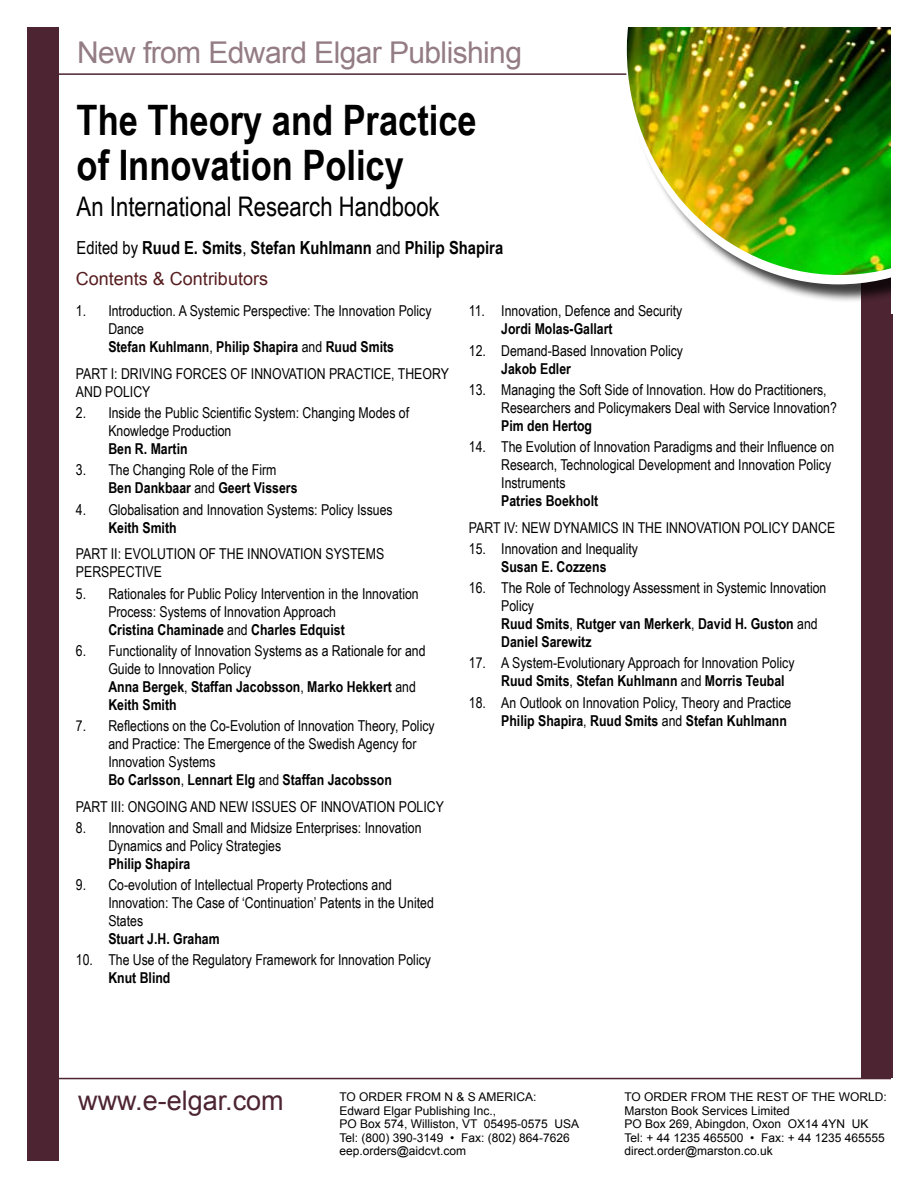
<style>
.page{position:relative;width:918px;height:1188px;background:#fff}
.page>*{position:absolute;margin:0;border:0;box-sizing:border-box;transform-origin:0 0}
.t1{font:700 42px/45px "Arial Narrow";color:#000}
.t2{font:30px "Arial";letter-spacing:-.02em;color:#947c84}
.t3{font:27px "Arial Narrow";color:#000}
.t4{font:27px "Arial";color:#4c2432}
.t5{font:700 18px "Arial Narrow";color:#000}
.t6{font:18px "Arial";color:#571d1f}
.t7{font:15px/18px "Arial Narrow";color:#000}
.t8{font:700 15px "Arial Narrow";color:#000}
.t9{font:12px/13.5px "Arial";color:#000}
.s1{font-weight:400}
.s2{font-weight:700}
</style>
<div class="page">
<div style="left:861px;top:17px;width:31px;height:1061px;background:#4c2432"></div>
<hr style="left:27px;top:1078px;width:864px;height:1px;background:#4c2432">
<hr style="left:41px;top:73px;width:635px;height:2px;background:#4c2432">
<div style="left:27px;top:27px;width:31px;height:1134px;background:#4c2432"></div>
<div style="left:628px;top:0;width:290px;height:303px;background:#000;opacity:.75"></div>
<svg style="left:626px;top:42px;width:265px;height:242px"></svg>
<img style="left:627px;top:27px;width:264px;height:248px">
<div style="left:623px;top:0;width:295px;height:27px;background:#fff"></div>
<div style="left:891px;top:17px;width:27px;height:296px;background:#fff"></div>
<h2 class="t2" style="left:77px;top:33px;width:446px">New from Edward Elgar Publishing</h2>
<h1 class="t1" style="left:77px;top:96px;width:402px">The Theory and Practice of Innovation Policy</h1>
<h3 class="t3" style="left:77px;top:187px;width:365px">An International Research Handbook</h3>
<p class="t5" style="left:77px;top:234px;width:428px"><span class="s1">Edited by</span> Ruud E. Smits<span class="s1">,</span> Stefan Kuhlmann <span class="s1">and</span> Philip Shapira</p>
<p class="t6" style="left:76px;top:266px;width:194px">Contents &amp; Contributors</p>
<p class="t7" style="left:108px;top:302px;width:325px;text-indent:-32px">1. Introduction. A Systemic Perspective: The Innovation Policy<br>Dance<br><span class="s2">Stefan Kuhlmann</span>, <span class="s2">Philip Shapira</span> and <span class="s2">Ruud Smits</span></p>
<p class="t7" style="left:76px;top:364px;width:374px">PART I: DRIVING FORCES OF INNOVATION PRACTICE, THEORY<br>AND POLICY</p>
<p class="t7" style="left:108px;top:403px;width:302px;text-indent:-32px">2. Inside the Public Scientific System: Changing Modes of<br>Knowledge Production</p>
<p class="t8" style="left:108px;top:438px;width:81px">Ben R. Martin</p>
<p class="t7" style="left:108px;top:461px;width:191px;text-indent:-32px">3. The Changing Role of the Firm<br><span class="s2">Ben Dankbaar</span> and <span class="s2">Geert Vissers</span></p>
<p class="t7" style="left:76px;top:500px;width:318px">4. Globalisation and Innovation Systems: Policy Issues</p>
<p class="t8" style="left:108px;top:516px;width:70px">Keith Smith</p>
<p class="t7" style="left:76px;top:545px;width:310px">PART II: EVOLUTION OF THE INNOVATION SYSTEMS<br>PERSPECTIVE</p>
<p class="t7" style="left:108px;top:584px;width:312px;text-indent:-32px">5. Rationales for Public Policy Intervention in the Innovation<br>Process: Systems of Innovation Approach<br><span class="s2">Cristina Chaminade</span> and <span class="s2">Charles Edquist</span></p>
<p class="t7" style="left:108px;top:641px;width:319px;text-indent:-32px">6. Functionality of Innovation Systems as a Rationale for and Guide to Innovation Policy<br><span class="s2">Anna Bergek</span>, <span class="s2">Staffan Jacobsson</span>, <span class="s2">Marko Hekkert</span> and <span class="s2">Keith Smith</span></p>
<p class="t7" style="left:108px;top:716px;width:328px;text-indent:-32px">7. Reflections on the Co-Evolution of Innovation Theory, Policy and Practice: The Emergence of the Swedish Agency for Innovation Systems<br><span class="s2">Bo Carlsson</span>, <span class="s2">Lennart Elg</span> and <span class="s2">Staffan Jacobsson</span></p>
<p class="t7" style="left:76px;top:797px;width:370px">PART III: ONGOING AND NEW ISSUES OF INNOVATION POLICY</p>
<p class="t7" style="left:108px;top:818px;width:315px;text-indent:-32px">8. Innovation and Small and Midsize Enterprises: Innovation<br>Dynamics and Policy Strategies</p>
<p class="t8" style="left:108px;top:852px;width:84px">Philip Shapira</p>
<p class="t7" style="left:108px;top:875px;width:327px;text-indent:-32px">9. Co-evolution of Intellectual Property Protections and<br>Innovation: The Case of ‘Continuation’ Patents in the United<br>States</p>
<p class="t8" style="left:108px;top:928px;width:113px">Stuart J.H. Graham</p>
<p class="t7" style="left:76px;top:951px;width:357px">10. The Use of the Regulatory Framework for Innovation Policy</p>
<p class="t8" style="left:108px;top:967px;width:64px">Knut Blind</p>
<p class="t7" style="left:469px;top:302px;width:215px">11. Innovation, Defence and Security</p>
<p class="t8" style="left:501px;top:318px;width:113px">Jordi Molas-Gallart</p>
<p class="t7" style="left:469px;top:341px;width:216px">12. Demand-Based Innovation Policy</p>
<p class="t8" style="left:501px;top:357px;width:71px">Jakob Edler</p>
<p class="t7" style="left:501px;top:380px;width:337px;text-indent:-32px">13. Managing the Soft Side of Innovation. How do Practitioners,<br>Researchers and Policymakers Deal with Service Innovation?</p>
<p class="t8" style="left:501px;top:414px;width:92px">Pim den Hertog</p>
<p class="t7" style="left:501px;top:437px;width:335px;text-indent:-32px">14. The Evolution of Innovation Paradigms and their Influence on<br>Research, Technological Development and Innovation Policy<br>Instruments</p>
<p class="t8" style="left:501px;top:489px;width:99px">Patries Boekholt</p>
<p class="t7" style="left:469px;top:518px;width:368px">PART IV: NEW DYNAMICS IN THE INNOVATION POLICY DANCE</p>
<p class="t7" style="left:469px;top:539px;width:171px">15. Innovation and Inequality</p>
<p class="t8" style="left:501px;top:555px;width:107px">Susan E. Cozzens</p>
<p class="t7" style="left:501px;top:578px;width:327px;text-indent:-32px">16. The Role of Technology Assessment in Systemic Innovation Policy<br><span class="s2">Ruud Smits</span>, <span class="s2">Rutger van Merkerk</span>, <span class="s2">David H. Guston</span> and <span class="s2">Daniel Sarewitz</span></p>
<p class="t7" style="left:501px;top:654px;width:295px;text-indent:-32px">17. A System-Evolutionary Approach for Innovation Policy<br><span class="s2">Ruud Smits</span>, <span class="s2">Stefan Kuhlmann</span> and <span class="s2">Morris Teubal</span></p>
<p class="t7" style="left:469px;top:693px;width:324px;text-align:right">18. An Outlook on Innovation Policy, Theory and Practice<br><span class="s2">Philip Shapira</span>, <span class="s2">Ruud Smits</span> and <span class="s2">Stefan Kuhlmann</span></p>
<h3 class="t4" style="left:78px;top:1083px;width:207px">www.e-elgar.com</h3>
<p class="t9" style="left:339px;top:1090px;width:30px">To order</p>
<p class="t9" style="left:406px;top:1090px;width:10px">from</p>
<p class="t9" style="left:445px;top:1090px;width:51px">N &amp; S America</p>
<p class="t9" style="left:533px;top:1090px;width:5px">:</p>
<p class="t9" style="left:339px;top:1104px;width:241px">Edward Elgar Publishing Inc.,<br>PO Box 574, Williston, VT 05495-0575 USA Tel: (800) 390-3149 • Fax: (802) 864-7626 eep.orders@aidcvt.com</p>
<p class="t9" style="left:624px;top:1090px;width:30px">To order</p>
<p class="t9" style="left:691px;top:1090px;width:10px">from</p>
<p class="t9" style="left:729px;top:1090px;width:9px">the</p>
<p class="t9" style="left:757px;top:1090px;width:18px">Rest</p>
<p class="t9" style="left:792px;top:1090px;width:68px">of The World</p>
<p class="t9" style="left:884px;top:1090px;width:5px">:</p>
<p class="t9" style="left:624px;top:1104px;width:262px">Marston Book Services Limited<br>PO Box 269, Abingdon, Oxon OX14 4YN UK Tel: + 44 1235 465500 • Fax: + 44 1235 465555 direct.order@marston.co.uk</p>
</div>
